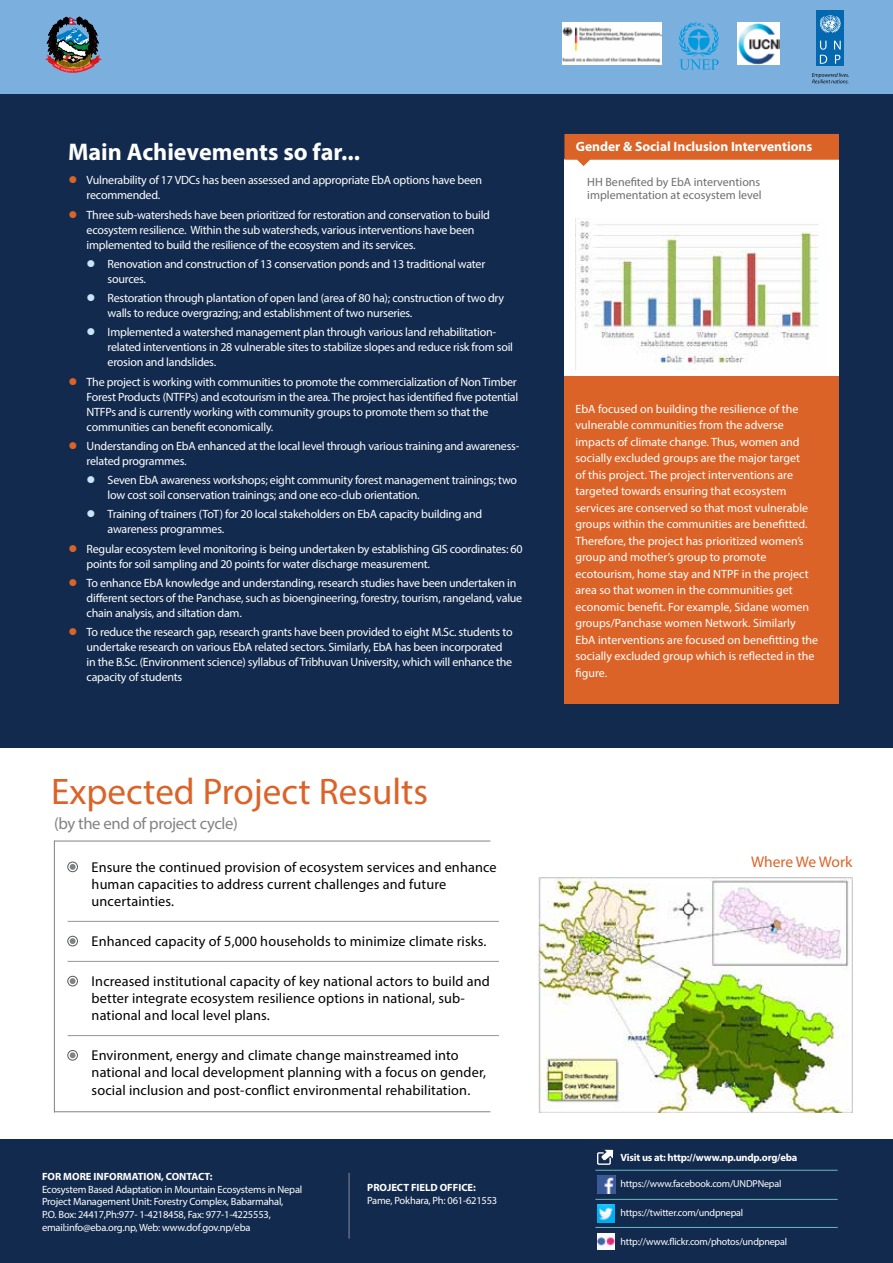
<style>
.page{position:relative;width:893px;height:1263px;background:#fff}
.page>*{position:absolute;margin:0;border:0;box-sizing:border-box;transform-origin:0 0}
.t1{font:37.05px "Myriad Pro";color:#dc6328}
.t2{font:700 24.15px "Myriad Pro";color:#fff}
.t3{font:16.65px "Myriad Pro";letter-spacing:-.02em;color:#808285}
.t4{font:15.45px "Myriad Pro";letter-spacing:-.02em;color:#dc6328}
.t5{font:14.25px/17.1px "Myriad Pro";letter-spacing:.01em;color:#000}
.t6{font:700 13.5px "Myriad Pro";color:#fff}
.t7{font:12px/15px "Myriad Pro";letter-spacing:-.02em;color:#fff}
.t8{font:12px/16.5px "Myriad Pro";color:#fff}
.t9{font:12px/12.9px "Myriad Pro";color:#6d6e71}
.t10{font:10.5px/12.8px "Myriad Pro";letter-spacing:-.02em;color:#fff}
.t11{font:700 10.5px "Myriad Pro";color:#fff}
.t12{font:700 10.5px "Myriad Pro";letter-spacing:-.02em;color:#fff}
.t13{font:10.05px "Myriad Pro";letter-spacing:-.02em;color:#fff}
.s1{color:#dc6328}
.s2{color:#c7e4f8}
</style>
<div class="page">
<div style="left:0;top:1139px;width:893px;height:124px;background:#122a4d"></div>
<div style="left:0;top:0;width:893px;height:95px;background:#7bafde"></div>
<div style="left:817px;top:38px;width:13px;height:14px;background:#0468b1"></div>
<div style="left:831px;top:38px;width:13px;height:14px;background:#0468b1"></div>
<div style="left:831px;top:53px;width:13px;height:13px;background:#0468b1"></div>
<svg style="left:834px;top:41px;width:7px;height:23px"></svg>
<svg style="left:816px;top:53px;width:14px;height:13px"></svg>
<svg style="left:820px;top:41px;width:7px;height:23px"></svg>
<div style="left:816px;top:10px;width:28px;height:28px;background:#0468b1"></div>
<svg style="left:820px;top:15px;width:21px;height:18px"></svg>
<svg style="left:812px;top:73px;width:37px;height:11px"></svg>
<hr style="left:595px;top:1170px;width:243px;height:1px;background:#6cb8c3">
<hr style="left:595px;top:1199px;width:243px;height:1px;background:#6cb8c3">
<hr style="left:595px;top:1227px;width:243px;height:1px;background:#6cb8c3">
<img style="left:597px;top:1175px;width:18px;height:19px">
<img style="left:597px;top:1204px;width:18px;height:19px">
<img style="left:598px;top:1233px;width:16px;height:17px">
<svg style="left:597px;top:1150px;width:16px;height:15px"></svg>
<div style="left:0;top:95px;width:893px;height:653px;background:#122a4d"></div>
<div style="left:565px;top:159px;width:274px;height:225px;background:#fff"></div>
<div style="left:564px;top:377px;width:275px;height:327px;background:#dc6328"></div>
<hr style="left:349px;top:1173px;width:1px;height:66px;background:#89899e">
<svg style="left:45px;top:17px;width:57px;height:56px"></svg>
<svg style="left:564px;top:134px;width:275px;height:32px"></svg>
<hr style="left:68px;top:921px;width:431px;height:1px;background:#939598">
<hr style="left:68px;top:961px;width:431px;height:1px;background:#939598">
<hr style="left:68px;top:1035px;width:431px;height:1px;background:#939598">
<div style="left:68px;top:862px;width:10px;height:10px;border:1px solid #58595b;border-radius:50%"></div>
<svg style="left:70px;top:864px;width:6px;height:6px"></svg>
<div style="left:68px;top:936px;width:10px;height:10px;border:1px solid #58595b;border-radius:50%"></div>
<svg style="left:70px;top:938px;width:6px;height:6px"></svg>
<div style="left:68px;top:976px;width:10px;height:10px;border:1px solid #58595b;border-radius:50%"></div>
<svg style="left:70px;top:978px;width:6px;height:6px"></svg>
<div style="left:68px;top:1050px;width:10px;height:10px;border:1px solid #58595b;border-radius:50%"></div>
<svg style="left:70px;top:1052px;width:6px;height:6px"></svg>
<img style="left:539px;top:877px;width:313px;height:235px">
<img style="left:563px;top:23px;width:98px;height:42px">
<img style="left:738px;top:23px;width:41px;height:42px">
<img style="left:576px;top:221px;width:242px;height:149px">
<hr style="left:54px;top:841px;width:436px;height:1px;background:#808285">
<hr style="left:54px;top:841px;width:1px;height:271px;background:#808285">
<hr style="left:54px;top:1111px;width:436px;height:1px;background:#808285">
<svg style="left:679px;top:23px;width:40px;height:47px"></svg>
<h2 class="t2" style="left:68px;top:136px;width:293px">Main Achievements so far...</h2>
<p class="t7" style="left:87px;top:173px;width:397px;text-indent:-18px"><span class="s1">●</span> Vulnerability of 17 VDCs has been assessed and appropriate EbA options have been recommended.</p>
<p class="t7" style="left:87px;top:207px;width:405px;text-indent:-18px"><span class="s1">●</span> Three sub-watersheds have been prioritized for restoration and conservation to build ecosystem resilience. Within the sub watersheds, various interventions have been implemented to build the resilience of the ecosystem and its services.</p>
<p class="t7" style="left:108px;top:256px;width:379px;text-indent:-21px"><span class="s2">●</span> Renovation and construction of 13 conservation ponds and 13 traditional water sources.</p>
<p class="t7" style="left:108px;top:290px;width:398px;text-indent:-21px"><span class="s2">●</span> Restoration through plantation of open land (area of 80 ha); construction of two dry walls to reduce overgrazing; and establishment of two nurseries.</p>
<p class="t7" style="left:108px;top:325px;width:407px;text-indent:-21px"><span class="s2">●</span> Implemented a watershed management plan through various land rehabilitation&shy;related interventions in 28 vulnerable sites to stabilize slopes and reduce risk from soil erosion and landslides.</p>
<p class="t7" style="left:87px;top:374px;width:433px;text-indent:-18px"><span class="s1">●</span> The project is working with communities to promote the commercialization of Non Timber Forest Products (NTFPs) and ecotourism in the area. The project has identified five potential NTFPs and is currently working with community groups to promote them so that the communities can benefit economically.</p>
<p class="t7" style="left:87px;top:438px;width:434px;text-indent:-18px"><span class="s1">●</span> Understanding on EbA enhanced at the local level through various training and awareness&shy;related programmes.</p>
<p class="t7" style="left:108px;top:472px;width:411px;text-indent:-21px"><span class="s2">●</span> Seven EbA awareness workshops; eight community forest management trainings; two low cost soil conservation trainings; and one eco-club orientation.</p>
<p class="t7" style="left:108px;top:507px;width:376px;text-indent:-21px"><span class="s2">●</span> Training of trainers (ToT) for 20 local stakeholders on EbA capacity building and awareness programmes.</p>
<p class="t7" style="left:87px;top:541px;width:438px;text-indent:-18px"><span class="s1">●</span> Regular ecosystem level monitoring is being undertaken by establishing GIS coordinates: 60 points for soil sampling and 20 points for water discharge measurement.</p>
<p class="t7" style="left:87px;top:575px;width:437px;text-indent:-18px"><span class="s1">●</span> To enhance EbA knowledge and understanding, research studies have been undertaken in different sectors of the Panchase, such as bioengineering, forestry, tourism, rangeland, value chain analysis, and siltation dam.</p>
<p class="t7" style="left:87px;top:624px;width:428px;text-indent:-18px"><span class="s1">●</span> To reduce the research gap, research grants have been provided to eight M.Sc. students to undertake research on various EbA related sectors. Similarly, EbA has been incorporated in the B.Sc. (Environment science) syllabus of Tribhuvan University, which will enhance the capacity of students</p>
<h1 class="t1" style="left:51px;top:769px;width:379px">Expected Project Results</h1>
<h3 class="t3" style="left:54px;top:813px;width:185px">(by the end of project cycle)</h3>
<p class="t5" style="left:92px;top:858px;width:407px">Ensure the continued provision of ecosystem services and enhance human capacities to address current challenges and future uncertainties.</p>
<p class="t5" style="left:92px;top:932px;width:396px">Enhanced capacity of 5,000 households to minimize climate risks.</p>
<p class="t5" style="left:92px;top:972px;width:400px">Increased institutional capacity of key national actors to build and better integrate ecosystem resilience options in national, sub&shy;national and local level plans.</p>
<p class="t5" style="left:92px;top:1047px;width:396px">Environment, energy and climate change mainstreamed into national and local development planning with a focus on gender, social inclusion and post-conflict environmental rehabilitation.</p>
<p class="t11" style="left:42px;top:1169px;width:152px">For more information, contact</p>
<p class="t11" style="left:210px;top:1169px;width:4px">:</p>
<p class="t10" style="left:42px;top:1183px;width:262px">Ecosystem Based Adaptation in Mountain Ecosystems in Nepal Project Management Unit: Forestry Complex, Babarmahal,<br>P.O. Box: 24417,Ph:977- 1-4218458, Fax: 977-1-4225553, email:info@eba.org.np, Web: www.dof.gov.np/eba</p>
<p class="t11" style="left:367px;top:1181px;width:79px">Project Field Offic</p>
<p class="t11" style="left:468px;top:1181px;width:10px">e:</p>
<p class="t10" style="left:367px;top:1194px;width:132px">Pame, Pokhara, Ph: 061-621553</p>
<p class="t6" style="left:576px;top:137px;width:238px">Gender &amp; Social Inclusion Interventions</p>
<p class="t9" style="left:587px;top:176px;width:176px">HH Benefited by EbA interventions implementation at ecosystem level</p>
<p class="t8" style="left:575px;top:400px;width:244px">EbA focused on building the resilience of the vulnerable communities from the adverse impacts of climate change. Thus, women and socially excluded groups are the major target<br>of this project. The project interventions are targeted towards ensuring that ecosystem services are conserved so that most vulnerable groups within the communities are benefitted.<br>Therefore, the project has prioritized women’s group and mother’s group to promote ecotourism, home stay and NTPF in the project area so that women in the communities get economic benefit. For example, Sidane women groups/Panchase women Network. Similarly EbA interventions are focused on benefitting the socially excluded group which is reflected in the figure.</p>
<p class="t4" style="left:751px;top:852px;width:103px">Where We Work</p>
<p class="t12" style="left:621px;top:1151px;width:178px">Visit us at: http://www.np.undp.org/eba</p>
<p class="t13" style="left:621px;top:1177px;width:162px">https://www.facebook.com/UNDPNepal</p>
<p class="t13" style="left:621px;top:1206px;width:124px">https://twitter.com/undpnepal</p>
<p class="t13" style="left:621px;top:1235px;width:168px">http://www.flickr.com/photos/undpnepal</p>
</div>
